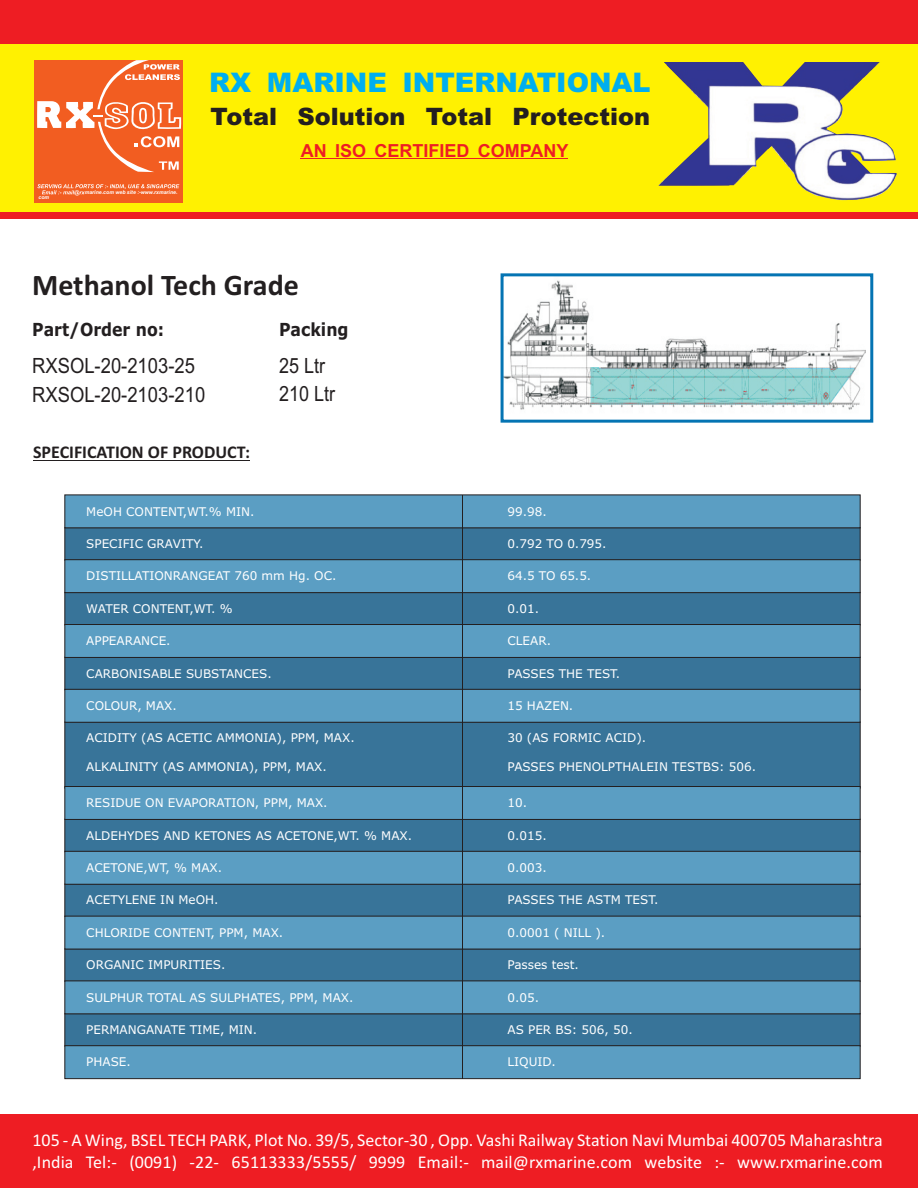
<style>
.page{position:relative;width:918px;height:1188px;background:#fff}
.page>*{position:absolute;margin:0;border:0;box-sizing:border-box;transform-origin:0 0}
.t1{font:700 30px "Calibri";color:#231f20}
.t2{font:900 27px "Arial";color:#00aeef}
.t3{font:900 24px "Arial";color:#231f20}
.t4{font:21px/28.7px "Arial";color:#231f20;scale:.88 1}
.t5{font:21px/28.7px "Arial";color:#231f20;scale:.86 1}
.t6{font:18px/21.9px "Calibri";color:#fff}
.t7{font:700 18px "Calibri";color:#231f20}
.t8{font:700 18px "Arial";color:#ee1d23}
.t9{font:700 18px "Verdana";color:#231f20;scale:.87 1}
.t10{font:700 18px "Verdana";color:#231f20;scale:.88 1}
.t11{font:12px "Verdana";color:#fff}
.t12{font:italic 700 5.25px "Arial";color:#fff}
</style>
<div class="page">
<div style="left:0;top:44px;width:918px;height:168px;background:#fff101"></div>
<img style="left:659px;top:63px;width:238px;height:137px">
<div style="left:0;top:1114px;width:918px;height:74px;background:#ee1d23"></div>
<div style="left:35px;top:60px;width:148px;height:143px;background:#f25d21"></div>
<svg style="left:37px;top:60px;width:144px;height:135px"></svg>
<hr style="left:301px;top:158px;width:267px;height:1px;background:#ee1d23">
<div style="left:0;top:1px;width:918px;height:43px;background:#ee1d23"></div>
<div style="left:0;top:213px;width:918px;height:6px;background:#ee1d23"></div>
<hr style="left:33px;top:460px;width:217px;height:1px;background:#231f20">
<img style="left:505px;top:280px;width:361px;height:130px">
<div style="left:501px;top:273px;width:372px;height:150px;border:3px solid #0474b3"></div>
<div style="left:65px;top:723px;width:796px;height:63px;background:#387499"></div>
<svg style="left:65px;top:495px;width:796px;height:228px;background:#4a87ab"></svg>
<svg style="left:65px;top:786px;width:796px;height:293px;background:#4a87ab"></svg>
<hr style="left:462px;top:495px;width:1px;height:584px;background:#231f20">
<h2 class="t2" style="left:209px;top:73px;width:443px">RX MARINE INTERNATIONAL</h2>
<h3 class="t3" style="left:211px;top:108px;width:441px">Total Solution Total Protection</h3>
<p class="t12" style="left:38px;top:195px;width:12px">com</p>
<p class="t12" style="left:85px;top:190px;width:94px">marine.com web site :-www.rxmarine.</p>
<h3 class="t8" style="left:301px;top:143px;width:269px">AN ISO CERTIFIED COMPANY</h3>
<h1 class="t1" style="left:32px;top:273px;width:268px">Methanol Tech Grade</h1>
<h3 class="t9" style="left:32px;top:323px;width:153px">Part/Order no:</h3>
<h3 class="t10" style="left:279px;top:323px;width:81px">Packing</h3>
<h3 class="t4" style="left:32px;top:353px;width:198px">RXSOL-20-2103-25<br>RXSOL-20-2103-210</h3>
<h3 class="t5" style="left:279px;top:353px;width:67px">25 Ltr<br>210 Ltr</h3>
<h3 class="t7" style="left:33px;top:445px;width:218px">SPECIFICATION OF PRODUCT:</h3>
<p class="t11" style="left:86px;top:506px;width:170px">MeOH CONTENT,WT.% MIN.</p>
<p class="t11" style="left:507px;top:506px;width:41px">99.98.</p>
<p class="t11" style="left:86px;top:539px;width:119px">SPECIFIC GRAVITY.</p>
<p class="t11" style="left:507px;top:539px;width:101px">0.792 TO 0.795.</p>
<p class="t11" style="left:86px;top:571px;width:252px">DISTILLATIONRANGEAT 760 mm Hg. OC.</p>
<p class="t11" style="left:507px;top:571px;width:85px">64.5 TO 65.5.</p>
<p class="t11" style="left:86px;top:604px;width:148px">WATER CONTENT,WT. %</p>
<p class="t11" style="left:507px;top:604px;width:33px">0.01.</p>
<p class="t11" style="left:86px;top:636px;width:86px">APPEARANCE.</p>
<p class="t11" style="left:507px;top:636px;width:45px">CLEAR.</p>
<p class="t11" style="left:86px;top:668px;width:187px">CARBONISABLE SUBSTANCES.</p>
<p class="t11" style="left:507px;top:668px;width:114px">PASSES THE TEST.</p>
<p class="t11" style="left:86px;top:701px;width:92px">COLOUR, MAX.</p>
<p class="t11" style="left:507px;top:701px;width:67px">15 HAZEN.</p>
<p class="t11" style="left:86px;top:733px;width:270px">ACIDITY (AS ACETIC AMMONIA), PPM, MAX.</p>
<p class="t11" style="left:86px;top:762px;width:242px">ALKALINITY (AS AMMONIA), PPM, MAX.</p>
<p class="t11" style="left:507px;top:733px;width:140px">30 (AS FORMIC ACID).</p>
<p class="t11" style="left:507px;top:762px;width:250px">PASSES PHENOLPTHALEIN TESTBS: 506.</p>
<p class="t11" style="left:86px;top:798px;width:243px">RESIDUE ON EVAPORATION, PPM, MAX.</p>
<p class="t11" style="left:86px;top:830px;width:327px">ALDEHYDES AND KETONES AS ACETONE,WT. % MAX.</p>
<p class="t11" style="left:507px;top:798px;width:21px">10.</p>
<p class="t11" style="left:507px;top:830px;width:41px">0.015.</p>
<p class="t11" style="left:86px;top:863px;width:137px">ACETONE,WT, % MAX.</p>
<p class="t11" style="left:507px;top:863px;width:41px">0.003.</p>
<p class="t11" style="left:86px;top:895px;width:134px">ACETYLENE IN MeOH.</p>
<p class="t11" style="left:507px;top:895px;width:152px">PASSES THE ASTM TEST.</p>
<p class="t11" style="left:86px;top:928px;width:198px">CHLORIDE CONTENT, PPM, MAX.</p>
<p class="t11" style="left:507px;top:928px;width:99px">0.0001 ( NILL ).</p>
<p class="t11" style="left:86px;top:960px;width:141px">ORGANIC IMPURITIES.</p>
<p class="t11" style="left:507px;top:960px;width:73px">Passes test.</p>
<p class="t11" style="left:86px;top:992px;width:269px">SULPHUR TOTAL AS SULPHATES, PPM, MAX.</p>
<p class="t11" style="left:507px;top:992px;width:33px">0.05.</p>
<p class="t11" style="left:86px;top:1025px;width:172px">PERMANGANATE TIME, MIN.</p>
<p class="t11" style="left:507px;top:1025px;width:127px">AS PER BS: 506, 50.</p>
<p class="t11" style="left:86px;top:1057px;width:46px">PHASE.</p>
<p class="t11" style="left:507px;top:1057px;width:50px">LIQUID.</p>
<h3 class="t6" style="left:32px;top:1130px;width:852px">105 - A Wing, BSEL TECH PARK, Plot No. 39/5, Sector-30 , Opp. Vashi Railway Station Navi Mumbai 400705 Maharashtra ,India Tel:- (0091) -22- 65113333/5555/ 9999 Email:- mail@rxmarine.com website :- www.rxmarine.com</h3>
</div>
